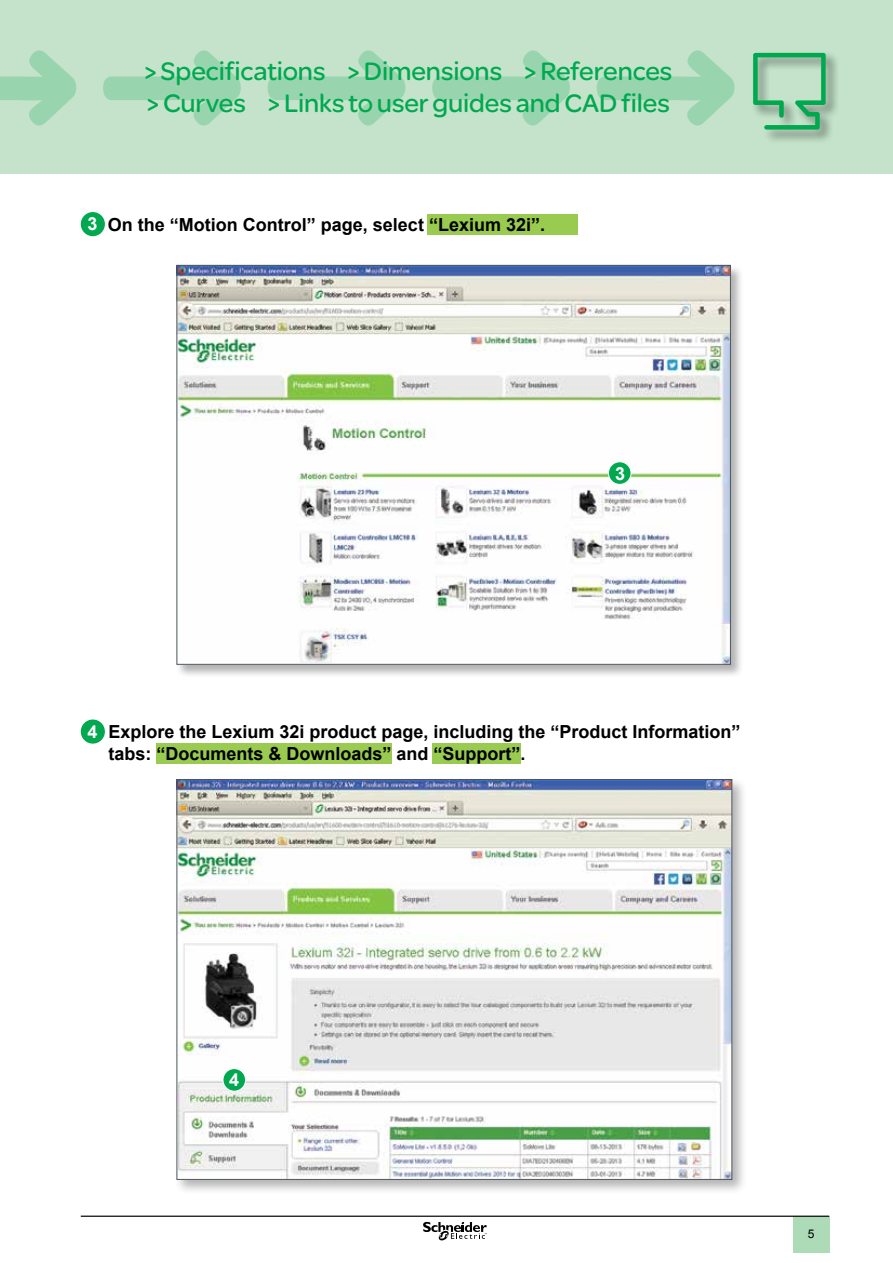
<style>
.page{position:relative;width:893px;height:1263px;background:#fff}
.page>*{position:absolute;margin:0;border:0;box-sizing:border-box;transform-origin:0 0}
.t1{font:27px/32.1px "SE Optimist";letter-spacing:-.005em;color:#00a94f}
.t2{font:700 18px/21.6px "Arial";color:#000}
.t3{font:700 18px "Arial";color:#fff}
.t4{font:12px "Arial";color:#000}
</style>
<div class="page">
<div style="left:793px;top:1217px;width:37px;height:36px;background:#addab7"></div>
<hr style="left:81px;top:1215px;width:748px;height:2px;background:#000">
<svg style="left:423px;top:1222px;width:64px;height:18px"></svg>
<div style="left:0;top:0;width:893px;height:173px;background:#c4e3ca"></div>
<div style="left:751px;top:51px;width:89px;height:93px;background:#000;opacity:.45"></div>
<svg style="left:753px;top:53px;width:73px;height:77px"></svg>
<svg style="left:0;top:50px;width:76px;height:76px"></svg>
<svg style="left:103px;top:50px;width:138px;height:76px"></svg>
<svg style="left:268px;top:50px;width:137px;height:76px"></svg>
<svg style="left:432px;top:50px;width:138px;height:76px"></svg>
<svg style="left:597px;top:50px;width:137px;height:76px"></svg>
<div style="left:176px;top:264px;width:568px;height:414px;background:#000;opacity:.3"></div>
<img style="left:178px;top:267px;width:551px;height:396px">
<div style="left:174px;top:776px;width:574px;height:419px;background:#000;opacity:.3"></div>
<img style="left:178px;top:781px;width:552px;height:397px">
<div style="left:82px;top:213px;width:22px;height:22px;background:#00a94f;border-radius:50%"></div>
<div style="left:81px;top:212px;width:24px;height:24px;border:2px solid #00a94f;border-radius:50%"></div>
<div style="left:608px;top:462px;width:23px;height:22px;background:#00a94f;border-radius:50%"></div>
<div style="left:608px;top:461px;width:23px;height:24px;border:1px solid #fff;border-radius:50%"></div>
<div style="left:223px;top:1068px;width:23px;height:23px;background:#00a94f;border-radius:50%"></div>
<div style="left:223px;top:1068px;width:23px;height:23px;border:1px solid #fff;border-radius:50%"></div>
<div style="left:428px;top:214px;width:150px;height:21px;background:#98cb4f"></div>
<div style="left:82px;top:720px;width:22px;height:23px;background:#00a94f;border-radius:50%"></div>
<div style="left:81px;top:719px;width:24px;height:25px;border:2px solid #00a94f;border-radius:50%"></div>
<div style="left:156px;top:743px;width:236px;height:21px;background:#98cb4f"></div>
<div style="left:433px;top:743px;width:88px;height:21px;background:#98cb4f"></div>
<h1 class="t1" style="left:144px;top:54px;width:530px">&gt; Specifications &gt; Dimensions &gt; References &gt; Curves &gt; Links to user guides and CAD files</h1>
<p class="t3" style="left:87px;top:212px;width:12px">3</p>
<p class="t2" style="left:108px;top:214px;width:439px">On the “Motion Control” page, select “Lexium 32i”.</p>
<p class="t3" style="left:615px;top:461px;width:12px">3</p>
<p class="t3" style="left:87px;top:719px;width:12px">4</p>
<p class="t2" style="left:108px;top:722px;width:634px">Explore the Lexium 32i product page, including the “Product Information” tabs: “Documents &amp; Downloads” and “Support”.</p>
<p class="t3" style="left:229px;top:1068px;width:12px">4</p>
<p class="t4" style="left:808px;top:1225px;width:8px">5</p>
</div>
